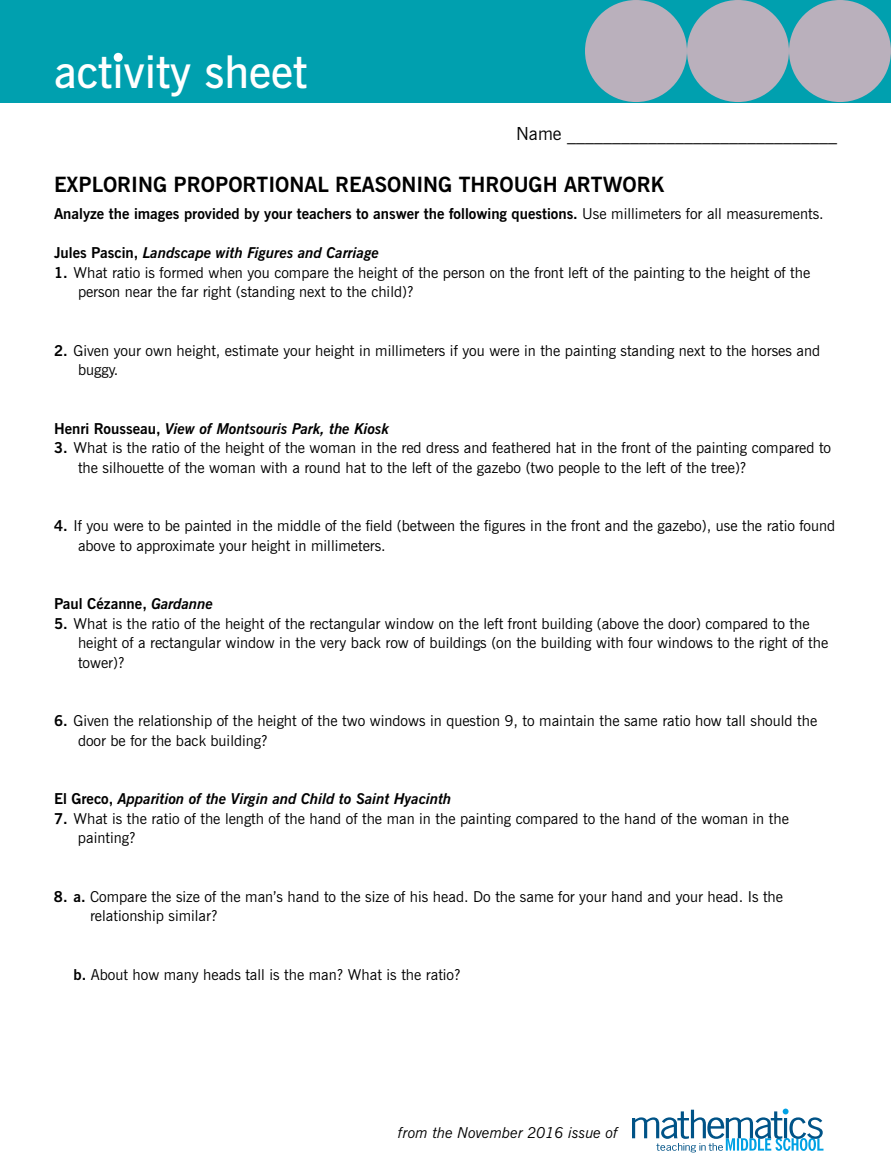
<style>
.page{position:relative;width:891px;height:1175px;background:#fff}
.page>*{position:absolute;margin:0;border:0;box-sizing:border-box;transform-origin:0 0}
.t1{font:600 45px "News Gothic BT";color:#fff}
.t2{font:700 21px "News Gothic BT";color:#000}
.t3{font:18px "News Gothic BT";color:#000}
.t4{font:15px/19.5px "News Gothic BT";color:#000}
.t5{font:italic 700 15px "News Gothic BT";color:#000}
.t6{font:700 15px "News Gothic BT";color:#000}
.t7{font:italic 15px "News Gothic BT";color:#000}
.s1{font-weight:400}
.s2{font-style:normal}
.s3{font-weight:700}
.s4{font-style:italic}
</style>
<div class="page">
<div style="left:0;top:0;width:891px;height:102px;background:#00a0af"></div>
<div style="left:687px;top:0;width:102px;height:102px;background:#bab0bc;border-radius:50%"></div>
<div style="left:789px;top:0;width:102px;height:102px;background:#bab0bc;border-radius:50%"></div>
<div style="left:585px;top:0;width:102px;height:102px;background:#bab0bc;border-radius:50%"></div>
<svg style="left:632px;top:1108px;width:191px;height:44px"></svg>
<div style="left:114px;top:53px;width:9px;height:9px;background:#fff;border-radius:50%"></div>
<h1 class="t1" style="left:54px;top:45px;width:255px">activity sheet</h1>
<p class="t3" style="left:516px;top:122px;width:322px">Name ______________________________</p>
<h2 class="t2" style="left:54px;top:172px;width:612px">EXPLORING PROPORTIONAL REASONING THROUGH ARTWORK</h2>
<p class="t6" style="left:54px;top:205px;width:771px">Analyze the images provided by your teachers to answer the following questions. <span class="s1">Use millimeters for all measurements.</span></p>
<p class="t5" style="left:54px;top:244px;width:327px"><span class="s2">Jules Pascin,</span> Landscape with Figures and Carriage</p>
<p class="t4" style="left:78px;top:262px;width:734px;text-indent:-24px"><span class="s3">1.</span> What ratio is formed when you compare the height of the person on the front left of the painting to the height of the person near the far right (standing next to the child)?</p>
<p class="t4" style="left:78px;top:340px;width:744px;text-indent:-24px"><span class="s3">2.</span> Given your own height, estimate your height in millimeters if you were in the painting standing next to the horses and buggy.</p>
<p class="t5" style="left:54px;top:419px;width:337px"><span class="s2">Henri Rousseau,</span> View of Montsouris Park, the Kiosk</p>
<p class="t4" style="left:78px;top:438px;width:755px;text-indent:-24px"><span class="s3">3.</span> What is the ratio of the height of the woman in the red dress and feathered hat in the front of the painting compared to the silhouette of the woman with a round hat to the left of the gazebo (two people to the left of the tree)?</p>
<p class="t4" style="left:78px;top:516px;width:759px;text-indent:-24px"><span class="s3">4.</span> If you were to be painted in the middle of the field (between the figures in the front and the gazebo), use the ratio found above to approximate your height in millimeters.</p>
<p class="t6" style="left:54px;top:595px;width:161px">Paul Cézanne, <span class="s4">Gardanne</span></p>
<p class="t4" style="left:78px;top:613px;width:752px;text-indent:-24px"><span class="s3">5.</span> What is the ratio of the height of the rectangular window on the left front building (above the door) compared to the height of a rectangular window in the very back row of buildings (on the building with four windows to the right of the tower)?</p>
<p class="t4" style="left:78px;top:711px;width:741px;text-indent:-24px"><span class="s3">6.</span> Given the relationship of the height of the two windows in question 9, to maintain the same ratio how tall should the door be for the back building?</p>
<p class="t5" style="left:54px;top:790px;width:399px"><span class="s2">El Greco,</span> Apparition of the Virgin and Child to Saint Hyacinth</p>
<p class="t4" style="left:78px;top:808px;width:712px;text-indent:-24px"><span class="s3">7.</span> What is the ratio of the length of the hand of the man in the painting compared to the hand of the woman in the painting?</p>
<p class="t4" style="left:90px;top:886px;width:694px;text-indent:-36px"><span class="s3">8. a.</span> Compare the size of the man’s hand to the size of his head. Do the same for your hand and your head. Is the relationship similar?</p>
<p class="t4" style="left:73px;top:964px;width:389px"><span class="s3">b.</span> About how many heads tall is the man? What is the ratio?</p>
<p class="t7" style="left:398px;top:1124px;width:222px">from the November 2016 issue of</p>
</div>
